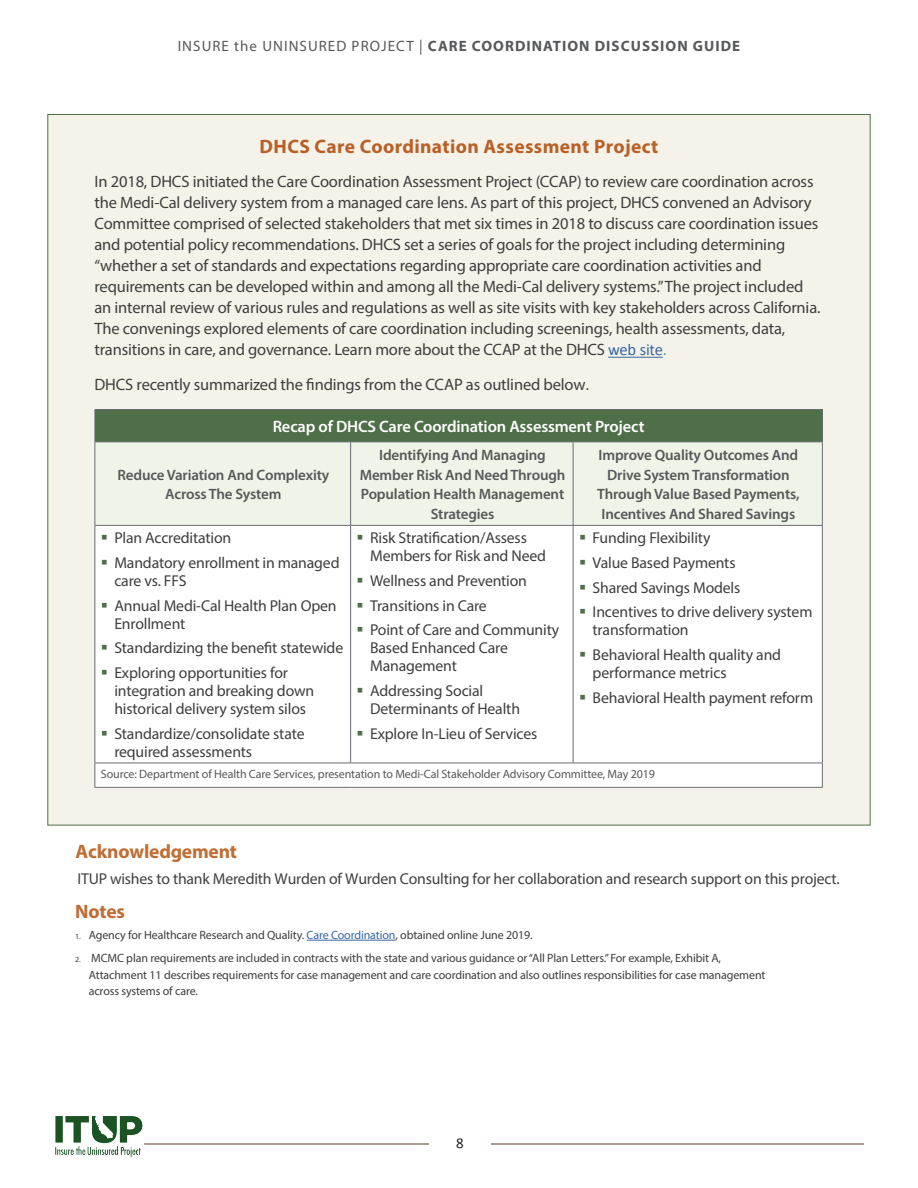
<style>
.page{position:relative;width:918px;height:1188px;background:#fff}
.page>*{position:absolute;margin:0;border:0;box-sizing:border-box;transform-origin:0 0}
.Tab_headings{font:700 19.5px "Myriad Pro";letter-spacing:.02em;color:#b96027}
.t1{font:700 19.5px "Myriad Pro";letter-spacing:-.01em;color:#c06e34}
.Heading_3{font:700 19.5px "Myriad Pro";letter-spacing:-.01em;color:#bf6d35}
.body_copy{font:16.5px/21px "Myriad Pro";letter-spacing:-.01em;color:#3e3e3f}
.Figure_title{font:600 16.5px "Myriad Pro";letter-spacing:-.01em;color:#fff}
.t2{font:15.75px/18px "Myriad Pro";letter-spacing:-.01em;color:#3e3e3f}
.t3{font:15.75px "Myriad Pro";letter-spacing:-.01em;color:#404040}
.Table_text{font:600 15px/19.5px "Myriad Pro";letter-spacing:-.01em;color:#57585a;text-align:center}
.t4{font:700 15px "Myriad Pro";letter-spacing:.07em;color:#57585a}
.t5{font:15px "Calibri";color:#231f20}
.t6{font:12px/16.5px "Myriad Pro";letter-spacing:-.01em;color:#3e3e3f}
.Source{font:12px "Myriad Pro";letter-spacing:-.01em;color:#57585a}
.s1{font-weight:400}
.s2{font-family:"Calibri";color:#3667a4}
.s3{font-family:"Calibri";color:#1aa3a3}
.s4{font-family:"Calibri"}
.s5{color:#4e6f47}
.s6{font-size:7.8px}
.s7{color:#3667a4}
</style>
<div class="page">
<div style="left:47px;top:114px;width:824px;height:711px;background:#f5f3e9;border:1px solid #4e6f47"></div>
<svg style="left:144px;top:1143px;width:720px;height:1px"></svg>
<div style="left:429px;top:1137px;width:62px;height:21px;background:#fff"></div>
<img style="left:55px;top:1116px;width:88px;height:41px">
<hr style="left:608px;top:357px;width:55px;height:1px;background:#3667a4">
<div style="left:95px;top:410px;width:727px;height:32px;background:#4e6f47"></div>
<svg style="left:95px;top:443px;width:727px;height:82px"></svg>
<div style="left:95px;top:526px;width:727px;height:261px;background:#fff"></div>
<hr style="left:350px;top:442px;width:1px;height:83px;background:#696c74">
<hr style="left:573px;top:442px;width:1px;height:83px;background:#696c74">
<hr style="left:94px;top:525px;width:257px;height:1px;background:#696c74">
<hr style="left:351px;top:525px;width:222px;height:1px;background:#696c74">
<hr style="left:350px;top:526px;width:1px;height:237px;background:#696c74">
<hr style="left:573px;top:525px;width:250px;height:1px;background:#696c74">
<hr style="left:573px;top:526px;width:1px;height:237px;background:#696c74">
<hr style="left:94px;top:763px;width:257px;height:1px;background:#696c74">
<hr style="left:351px;top:763px;width:222px;height:1px;background:#696c74">
<hr style="left:573px;top:763px;width:250px;height:1px;background:#696c74">
<hr style="left:94px;top:787px;width:257px;height:1px;background:#696c74">
<hr style="left:351px;top:787px;width:222px;height:1px;background:#696c74">
<hr style="left:573px;top:787px;width:250px;height:1px;background:#696c74">
<hr style="left:94px;top:409px;width:257px;height:1px;background:#696c74">
<hr style="left:94px;top:410px;width:1px;height:32px;background:#696c74">
<hr style="left:351px;top:409px;width:222px;height:1px;background:#696c74">
<hr style="left:573px;top:409px;width:250px;height:1px;background:#696c74">
<hr style="left:822px;top:410px;width:1px;height:32px;background:#696c74">
<hr style="left:94px;top:442px;width:257px;height:1px;background:#696c74">
<hr style="left:351px;top:442px;width:222px;height:1px;background:#696c74">
<hr style="left:573px;top:442px;width:250px;height:1px;background:#696c74">
<hr style="left:94px;top:442px;width:1px;height:83px;background:#696c74">
<hr style="left:822px;top:442px;width:1px;height:83px;background:#696c74">
<hr style="left:94px;top:526px;width:1px;height:237px;background:#696c74">
<hr style="left:822px;top:526px;width:1px;height:237px;background:#696c74">
<svg style="left:94px;top:763px;width:1px;height:24px"></svg>
<svg style="left:822px;top:763px;width:1px;height:24px"></svg>
<hr style="left:307px;top:940px;width:88px;height:1px;background:#3667a4">
<p class="t4" style="left:178px;top:37px;width:564px"><span class="s1">INSURE the UNINSURED PROJECT |</span> CARE COORDINATION DISCUSSION GUIDE</p>
<p class="Tab_headings" style="left:260px;top:134px;width:400px">DHCS Care Coordination Assessment Project</p>
<p class="body_copy" style="left:94px;top:171px;width:728px">In 2018, DHCS initiated the Care Coordination Assessment Project (CCAP) to review care coordination across the Medi-Cal delivery system from a managed care lens. As part of this project, DHCS convened an Advisory Committee comprised of selected stakeholders that met six times in 2018 to discuss care coordination issues and potential policy recommendations. DHCS set a series of goals for the project including determining “whether a set of standards and expectations regarding appropriate care coordination activities and requirements can be developed within and among all the Medi-Cal delivery systems.” The project included an internal review of various rules and regulations as well as site visits with key stakeholders across California.<br>The convenings explored elements of care coordination including screenings, health assessments, data, transitions in care, and governance. Learn more about the CCAP at the DHCS <span class="s2">web site</span><span class="s3">.</span></p>
<p class="body_copy" style="left:94px;top:374px;width:497px">DHCS recently summarized the findings from the CCAP as outlined below<span class="s4">.</span></p>
<p class="Figure_title" style="left:273px;top:416px;width:373px">Recap of DHCS Care Coordination Assessment Project</p>
<p class="Table_text" style="left:117px;top:464px;width:213px">Reduce Variation And Complexity<br>Across The System</p>
<p class="Table_text" style="left:360px;top:445px;width:207px">Identifying And Managing<br>Member Risk And Need Through<br>Population Health Management<br>Strategies</p>
<p class="Table_text" style="left:597px;top:445px;width:204px">Improve Quality Outcomes And<br>Drive System Transformation<br>Through Value Based Payments,<br>Incentives And Shared Savings</p>
<p class="t2" style="left:101px;top:529px;width:132px"><span class="s5">▪</span> Plan Accreditation</p>
<p class="t2" style="left:114px;top:553px;width:227px;text-indent:-13px"><span class="s5">▪</span> Mandatory enrollment in managed care vs. FFS</p>
<p class="t2" style="left:114px;top:596px;width:224px;text-indent:-13px"><span class="s5">▪</span> Annual Medi-Cal Health Plan Open<br>Enrollment</p>
<p class="t2" style="left:101px;top:639px;width:244px"><span class="s5">▪</span> Standardizing the benefit statewide</p>
<p class="t2" style="left:114px;top:664px;width:201px;text-indent:-13px"><span class="s5">▪</span> Exploring opportunities for integration and breaking down historical delivery system silos</p>
<p class="t2" style="left:114px;top:724px;width:192px;text-indent:-13px"><span class="s5">▪</span> Standardize/consolidate state required assessments</p>
<p class="t2" style="left:370px;top:529px;width:177px;text-indent:-13px"><span class="s5">▪</span> Risk Stratification/Assess<br>Members for Risk and Need</p>
<p class="t2" style="left:357px;top:571px;width:172px"><span class="s5">▪</span> Wellness and Prevention</p>
<p class="t2" style="left:357px;top:596px;width:132px"><span class="s5">▪</span> Transitions in Care</p>
<p class="t2" style="left:370px;top:621px;width:191px;text-indent:-13px"><span class="s5">▪</span> Point of Care and Community<br>Based Enhanced Care<br>Management</p>
<p class="t2" style="left:370px;top:682px;width:151px;text-indent:-13px"><span class="s5">▪</span> Addressing Social<br>Determinants of Health</p>
<p class="t2" style="left:357px;top:724px;width:182px"><span class="s5">▪</span> Explore In-Lieu of Services</p>
<p class="t2" style="left:579px;top:529px;width:133px"><span class="s5">▪</span> Funding Flexibility</p>
<p class="t2" style="left:579px;top:553px;width:158px"><span class="s5">▪</span> Value Based Payments</p>
<p class="t2" style="left:579px;top:578px;width:163px"><span class="s5">▪</span> Shared Savings Models</p>
<p class="t2" style="left:593px;top:603px;width:221px;text-indent:-13px"><span class="s5">▪</span> Incentives to drive delivery system transformation</p>
<p class="t2" style="left:593px;top:646px;width:190px;text-indent:-13px"><span class="s5">▪</span> Behavioral Health quality and performance metrics</p>
<p class="t2" style="left:579px;top:688px;width:236px"><span class="s5">▪</span> Behavioral Health payment reform</p>
<p class="Source" style="left:101px;top:767px;width:556px">Source: Department of Health Care Services, presentation to Medi-Cal Stakeholder Advisory Committee, May 2019</p>
<p class="t1" style="left:76px;top:839px;width:163px">Acknowledgement</p>
<p class="t3" style="left:78px;top:869px;width:764px">ITUP wishes to thank Meredith Wurden of Wurden Consulting for her collaboration and research support on this project.</p>
<p class="Heading_3" style="left:75px;top:899px;width:51px">Notes</p>
<p class="t6" style="left:75px;top:927px;width:459px"><span class="s6">1.</span> Agency for Healthcare Research and Quality. <span class="s7">Care Coordination</span>, obtained online June 2019.</p>
<p class="t6" style="left:89px;top:950px;width:678px;text-indent:-14px"><span class="s6">2.</span> MCMC plan requirements are included in contracts with the state and various guidance or “All Plan Letters.” For example, Exhibit A,<br>Attachment 11 describes requirements for case management and care coordination and also outlines responsibilities for case management across systems of care.</p>
<p class="t5" style="left:456px;top:1134px;width:9px">8</p>
</div>
